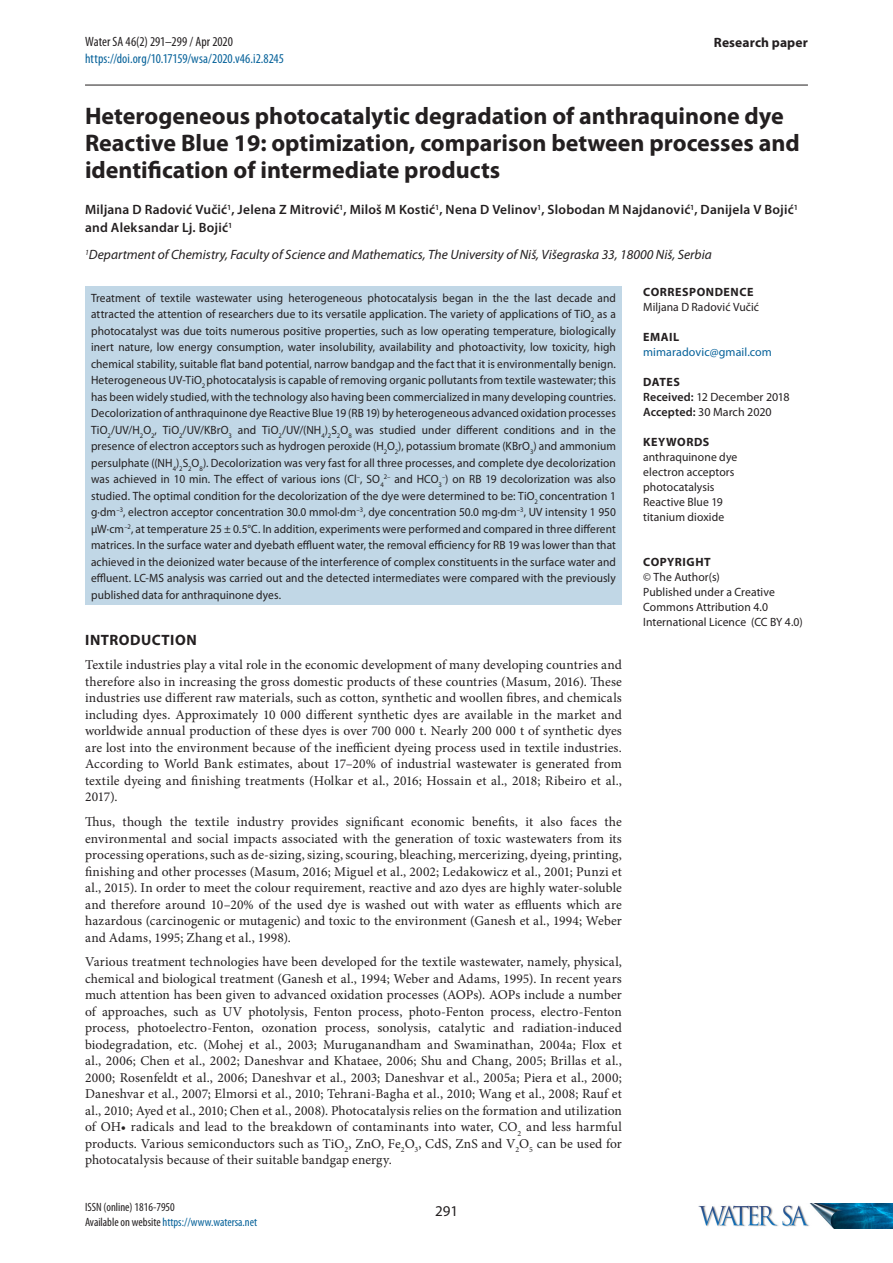
<style>
.page{position:relative;width:893px;height:1263px;background:#fff}
.page>*{position:absolute;margin:0;border:0;box-sizing:border-box;transform-origin:0 0}
.Article_title{font:700 24px/27px "Myriad Pro";color:#231f20}
.Subhead_1{font:700 15px "Myriad Pro";letter-spacing:.035em;color:#231f20}
.t1{font:15px "Myriad Pro";color:#231f20}
.Body_Text{font:13.5px/16.5px "Minion Pro";letter-spacing:.01em;color:#231f20;text-align:justify}
.Author{font:600 13.5px/18px "Myriad Pro";letter-spacing:.015em;color:#231f20}
.Address{font:italic 13.5px "Myriad Pro";color:#231f20}
.t2{font:condensed 13.5px "Myriad Pro";color:#056199}
.t3{font:condensed 13.5px "Myriad Pro";letter-spacing:.005em;color:#231f20}
.t4{font:700 13.5px "Myriad Pro";letter-spacing:.01em;color:#231f20}
.Abstract{font:12px/16.5px "Myriad Pro";letter-spacing:.005em;color:#231f20;text-align:justify;scale:.95 1}
.Metadata_-_body{font:12px/15px "Myriad Pro";letter-spacing:.005em;color:#231f20}
.t5{font:condensed 12px/15px "Myriad Pro";color:#231f20}
.Metadata_-_dates{font:12px "Myriad Pro";letter-spacing:.005em;color:#231f20}
.Metadata_-_heading{font:700 12px "Myriad Pro";letter-spacing:.045em;color:#231f20}
.Metadata_-_body-2{font:12px "Myriad Pro";letter-spacing:.005em;color:#056199}
.s1{font-weight:600}
.s2{color:#056199}
</style>
<div class="page">
<hr style="left:85px;top:85px;width:723px;height:1px;background:#231f20">
<img style="left:698px;top:1203px;width:195px;height:26px">
<div style="left:85px;top:287px;width:537px;height:318px;background:#c1d7e6"></div>
<p class="t3" style="left:85px;top:34px;width:149px">Water SA 46(2) 291–299 / Apr 2020</p>
<p class="t2" style="left:85px;top:50px;width:200px">https://doi.org/10.17159/wsa/2020.v46.i2.8245</p>
<p class="t4" style="left:714px;top:34px;width:96px">Research paper</p>
<p class="Article_title" style="left:85px;top:102px;width:716px">Heterogeneous photocatalytic degradation of anthraquinone dye<br>Reactive Blue 19: optimization, comparison between processes and identification of intermediate products</p>
<p class="Author" style="left:85px;top:200px;width:714px">Miljana D Radović Vučić<sup>1</sup>, Jelena Z Mitrović<sup>1</sup>, Miloš M Kostić<sup>1</sup>, Nena D Velinov<sup>1</sup>, Slobodan M Najdanović<sup>1</sup>, Danijela V Bojić<sup>1 </sup>and Aleksandar Lj. Bojić<sup>1</sup></p>
<p class="Address" style="left:85px;top:246px;width:628px"><sup>1</sup>Department of Chemistry, Faculty of Science and Mathematics, The University of Niš, Višegraska 33, 18000 Niš, Serbia</p>
<p class="Abstract" style="left:91px;top:289px;width:554px">Treatment of textile wastewater using heterogeneous photocatalysis began in the the last decade and attracted the attention of researchers due to its versatile application. The variety of applications of TiO<sub>2</sub> as a photocatalyst was due toits numerous positive properties, such as low operating temperature, biologically inert nature, low energy consumption, water insolubility, availability and photoactivity, low toxicity, high chemical stability, suitable flat band potential, narrow bandgap and the fact that it is environmentally benign.<br>Heterogeneous UV-TiO<sub>2</sub> photocatalysis is capable of removing organic pollutants from textile wastewater; this has been widely studied, with the technology also having been commercialized in many developing countries.<br>Decolorization of anthraquinone dye Reactive Blue 19 (RB 19) by heterogeneous advanced oxidation processes TiO<sub>2</sub>/UV/H<sub>2</sub>O<sub>2</sub>, TiO<sub>2</sub>/UV/KBrO<sub>3</sub> and TiO<sub>2</sub>/UV/(NH<sub>4</sub>)<sub>2</sub>S<sub>2</sub>O<sub>8</sub> was studied under different conditions and in the presence of electron acceptors such as hydrogen peroxide (H<sub>2</sub>O<sub>2</sub>), potassium bromate (KBrO<sub>3</sub>) and ammonium persulphate ((NH<sub>4</sub>)<sub>2</sub>S<sub>2</sub>O<sub>8</sub>). Decolorization was very fast for all three processes, and complete dye decolorization was achieved in 10 min. The effect of various ions (Cl<sup>–</sup>, SO<sub>4</sub><sup>2–</sup> and HCO<sub>3</sub><sup>–</sup>) on RB 19 decolorization was also studied. The optimal condition for the decolorization of the dye were determined to be: TiO<sub>2</sub> concentration 1 g∙dm<sup>–3</sup>, electron acceptor concentration 30.0 mmol∙dm<sup>–3</sup>, dye concentration 50.0 mg∙dm<sup>–3</sup>, UV intensity 1 950 μW∙cm<sup>–2</sup>, at temperature 25 ± 0.5°C. In addition, experiments were performed and compared in three different matrices. In the surface water and dyebath effluent water, the removal efficiency for RB 19 was lower than that achieved in the deionized water because of the interference of complex constituents in the surface water and effluent. LC-MS analysis was carried out and the detected intermediates were compared with the previously published data for anthraquinone dyes.</p>
<p class="Subhead_1" style="left:85px;top:630px;width:113px">INTRODUCTION</p>
<p class="Body_Text" style="left:85px;top:657px;width:538px">Textile industries play a vital role in the economic development of many developing countries and therefore also in increasing the gross domestic products of these countries (Masum, 2016). These industries use different raw materials, such as cotton, synthetic and woollen fibres, and chemicals including dyes. Approximately 10 000 different synthetic dyes are available in the market and worldwide annual production of these dyes is over 700 000 t. Nearly 200 000 t of synthetic dyes are lost into the environment because of the inefficient dyeing process used in textile industries.<br>According to World Bank estimates, about 17–20% of industrial wastewater is generated from textile dyeing and finishing treatments (Holkar et al., 2016; Hossain et al., 2018; Ribeiro et al., 2017).</p>
<p class="Body_Text" style="left:85px;top:814px;width:538px">Thus, though the textile industry provides significant economic benefits, it also faces the environmental and social impacts associated with the generation of toxic wastewaters from its processing operations, such as de-sizing, sizing, scouring, bleaching, mercerizing, dyeing, printing, finishing and other processes (Masum, 2016; Miguel et al., 2002; Ledakowicz et al., 2001; Punzi et al., 2015). In order to meet the colour requirement, reactive and azo dyes are highly water-soluble and therefore around 10–20% of the used dye is washed out with water as effluents which are hazardous (carcinogenic or mutagenic) and toxic to the environment (Ganesh et al., 1994; Weber and Adams, 1995; Zhang et al., 1998).</p>
<p class="Body_Text" style="left:85px;top:954px;width:538px">Various treatment technologies have been developed for the textile wastewater, namely, physical, chemical and biological treatment (Ganesh et al., 1994; Weber and Adams, 1995). In recent years much attention has been given to advanced oxidation processes (AOPs). AOPs include a number of approaches, such as UV photolysis, Fenton process, photo-Fenton process, electro-Fenton process, photoelectro-Fenton, ozonation process, sonolysis, catalytic and radiation-induced biodegradation, etc. (Mohej et al., 2003; Muruganandham and Swaminathan, 2004a; Flox et al., 2006; Chen et al., 2002; Daneshvar and Khataee, 2006; Shu and Chang, 2005; Brillas et al., 2000; Rosenfeldt et al., 2006; Daneshvar et al., 2003; Daneshvar et al., 2005a; Piera et al., 2000; Daneshvar et al., 2007; Elmorsi et al., 2010; Tehrani-Bagha et al., 2010; Wang et al., 2008; Rauf et al., 2010; Ayed et al., 2010; Chen et al., 2008). Photocatalysis relies on the formation and utilization of OH• radicals and lead to the breakdown of contaminants into water, CO<sub>2</sub> and less harmful products. Various semiconductors such as TiO<sub>2</sub>, ZnO, Fe<sub>2</sub>O<sub>3</sub>, CdS, ZnS and V<sub>2</sub>O<sub>5</sub> can be used for photocatalysis because of their suitable bandgap energy.</p>
<p class="Metadata_-_heading" style="left:643px;top:284px;width:112px">CORRESPONDENCE</p>
<p class="Metadata_-_body" style="left:643px;top:299px;width:117px">Miljana D Radović Vučić</p>
<p class="Metadata_-_heading" style="left:643px;top:329px;width:38px">EMAIL</p>
<p class="Metadata_-_body-2" style="left:643px;top:345px;width:130px">mimaradovic@gmail.com</p>
<p class="Metadata_-_heading" style="left:643px;top:374px;width:38px">DATES</p>
<p class="Metadata_-_dates" style="left:643px;top:390px;width:148px"><span class="s1">Received:</span> 12 December 2018</p>
<p class="Metadata_-_dates" style="left:643px;top:405px;width:130px"><span class="s1">Accepted:</span> 30 March 2020</p>
<p class="Metadata_-_heading" style="left:643px;top:434px;width:68px">KEYWORDS</p>
<p class="Metadata_-_body" style="left:643px;top:449px;width:96px">anthraquinone dye</p>
<p class="Metadata_-_body" style="left:643px;top:464px;width:93px">electron acceptors</p>
<p class="Metadata_-_body" style="left:643px;top:479px;width:73px">photocatalysis</p>
<p class="Metadata_-_body" style="left:643px;top:494px;width:81px">Reactive Blue 19</p>
<p class="Metadata_-_body" style="left:643px;top:509px;width:83px">titanium dioxide</p>
<p class="Metadata_-_heading" style="left:643px;top:554px;width:69px">COPYRIGHT</p>
<p class="Metadata_-_body" style="left:643px;top:569px;width:78px">© The Author(s)</p>
<p class="Metadata_-_body" style="left:643px;top:584px;width:161px">Published under a Creative<br>Commons Attribution 4.0<br>International Licence (CC BY 4.0)</p>
<p class="t5" style="left:85px;top:1200px;width:174px">ISSN (online) 1816-7950<br>Available on website <span class="s2">https://www.watersa.net</span></p>
<p class="t1" style="left:435px;top:1201px;width:25px">291</p>
</div>
